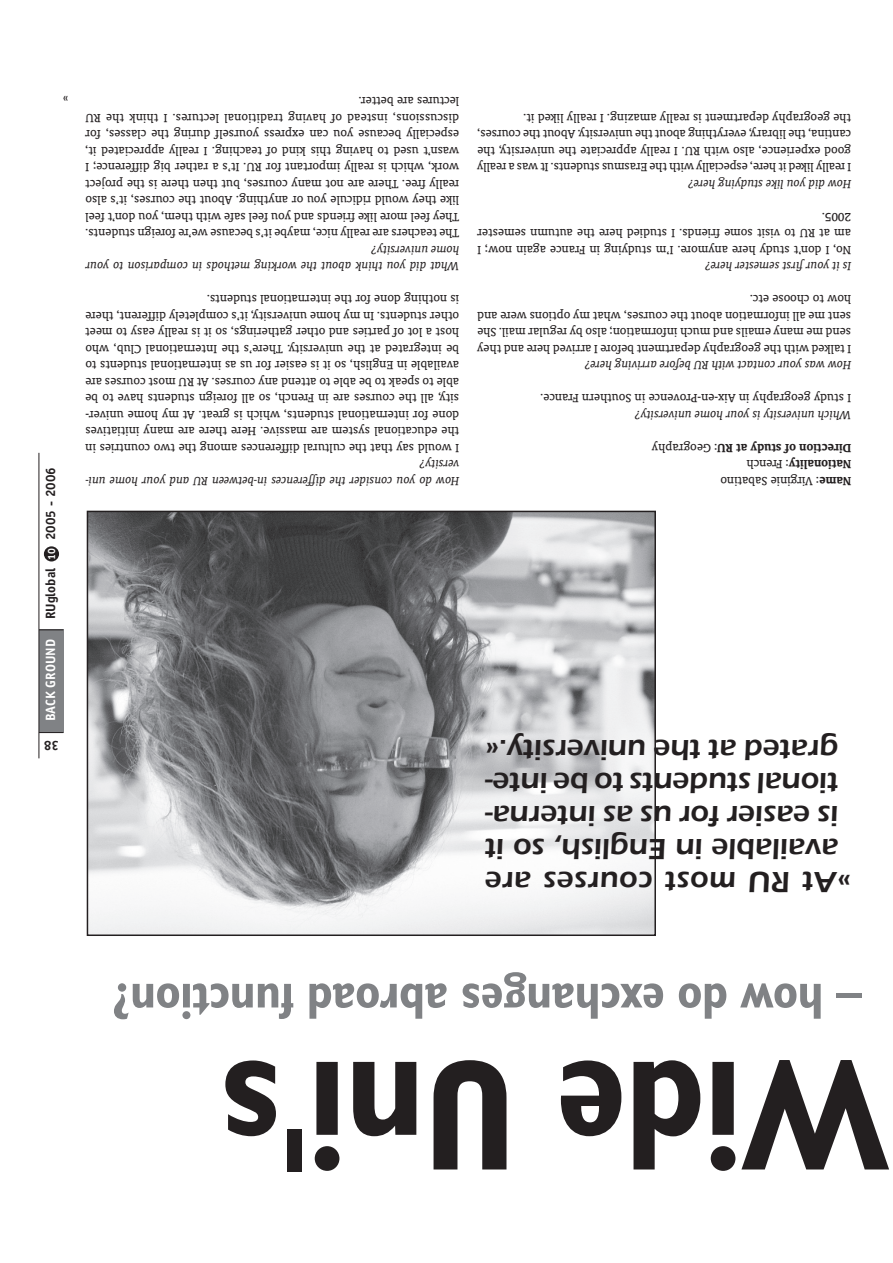
<style>
.page{position:relative;width:893px;height:1263px;background:#fff}
.page>*{position:absolute;margin:0;border:0;box-sizing:border-box;transform-origin:0 0}
.t1{font:700 condensed 157.5px "Humanist 521 BT";color:#231f20}
.t2{font:700 condensed 51px "Humanist 521 BT";color:#808285}
.t3{font:600 30px/33px "Eras ITC";color:#231f20;text-align:center}
.t4{font:13.5px/16.5px "Oranda BT";color:#231f20;text-align:justify}
.t5{font:italic 13.5px/16.5px "Oranda BT";color:#231f20}
.t6{font:700 13.5px/16.5px "Oranda BT";color:#231f20}
.t7{font:700 13.5px "Officina Sans";color:#231f20}
.t8{font:700 13.5px "Officina Sans";color:#fff}
.s1{font-size:10.5px;color:#fff}
.s2{font-weight:400}
</style>
<div class="page">
<div style="left:44px;top:546px;width:15px;height:16px;background:#231f20;border-radius:50%"></div>
<div style="left:39px;top:630px;width:24px;height:103px;background:#808285"></div>
<hr style="left:39px;top:453px;width:1px;height:305px;background:#231f20">
<svg style="left:39px;top:630px;width:24px;height:1px"></svg>
<svg style="left:40px;top:732px;width:23px;height:1px"></svg>
<img style="left:90px;top:514px;width:563px;height:419px">
<div style="left:87px;top:511px;width:569px;height:425px;border:2px solid #231f20"></div>
<p class="t4" style="left:68px;top:107px;width:7px;rotate:-180deg">»</p>
<p class="t7" style="left:45px;top:619px;width:154px;rotate:-90deg">RUglobal <span class="s1">10</span> 2005 - 2006</p>
<p class="t8" style="left:45px;top:721px;width:84px;rotate:-90deg">BACK GROUND</p>
<p class="t7" style="left:59px;top:751px;width:17px;rotate:-180deg">38</p>
<p class="t4" style="left:459px;top:241px;width:375px;rotate:-180deg">The teachers are really nice, maybe it’s because we’re foreign students.<br>They feel more like friends and you feel safe with them, you don’t feel like they would ridicule you or anything. About the courses, it’s also really free. There are not many courses, but then there is the project work, which is really important for RU. It’s a rather big difference; I wasn’t used to having this kind of teaching. I really appreciated it, especially because you can express yourself during the classes, for discussions, instead of having traditional lectures. I think the RU lectures are better.</p>
<p class="t5" style="left:459px;top:274px;width:375px;rotate:-180deg">What did you think about the working methods in comparison to your home university?</p>
<p class="t4" style="left:459px;top:455px;width:375px;rotate:-180deg">I would say that the cultural differences a mong the two countries in the educational sys tem are massive. Here there are many ini tiatives done for international students, which is great. At my home univer&shy;sity, all the co urs es are in French, so all foreign students ha ve to be able to speak to be able to attend any courses. At RU most courses are available in English, so it is easier for us as international students to be integrated at the university. There’s the International Club, who host a lot of parties and other gatherings, so it is really easy to meet other students. In my home university, it’s completely different, there is nothing done for the international students.</p>
<p class="t5" style="left:459px;top:488px;width:375px;rotate:-180deg">How do you consider the differences in-between RU and your home uni&shy;versity?</p>
<p class="t4" style="left:851px;top:175px;width:375px;rotate:-180deg">I really liked it here, especially with the Eras mus students. It was a really good experience, also with RU. I really appreciate the university, the cantina, the library, everything about the university. About the courses, the geography department is really amazing. I really liked it.</p>
<p class="t5" style="left:851px;top:191px;width:165px;rotate:-180deg">How did you like studying here?</p>
<p class="t4" style="left:851px;top:257px;width:375px;rotate:-180deg">No, I don’t study here anymore. I’m studying in France again now; I am at RU to visit some friends. I studied here the autumn semester 2005.</p>
<p class="t5" style="left:851px;top:274px;width:147px;rotate:-180deg">Is it your first semester here?</p>
<p class="t4" style="left:851px;top:356px;width:375px;rotate:-180deg">I talked with the geography department be fore I arrived here and they send me many emails and much information; also by regular mail. She sent me all information about the courses, what my options were and how to choose etc.</p>
<p class="t5" style="left:851px;top:373px;width:268px;rotate:-180deg">How was your contact with RU before arriving here?</p>
<p class="t4" style="left:851px;top:406px;width:312px;rotate:-180deg">I study geography in Aix-en-Provence in Southern France.</p>
<p class="t5" style="left:851px;top:422px;width:218px;rotate:-180deg">Which university is your home university?</p>
<p class="t6" style="left:851px;top:488px;width:201px;rotate:-180deg">Name<span class="s2">: Virginie Sabatino<br></span>Nationality<span class="s2">: French<br></span>Direction of study at RU<span class="s2">: Geography</span></p>
<h3 class="t3" style="left:851px;top:898px;width:368px;rotate:-180deg">»At RU most courses are available in English, so it is easier for us as interna&shy;tional students to be inte&shy;grated at the university.«</h3>
<h2 class="t2" style="left:861px;top:1019px;width:751px;rotate:-180deg">– how do exchanges abroad function?</h2>
<h1 class="t1" style="left:885px;top:1170px;width:667px;rotate:-180deg">Wide Uni's</h1>
</div>
